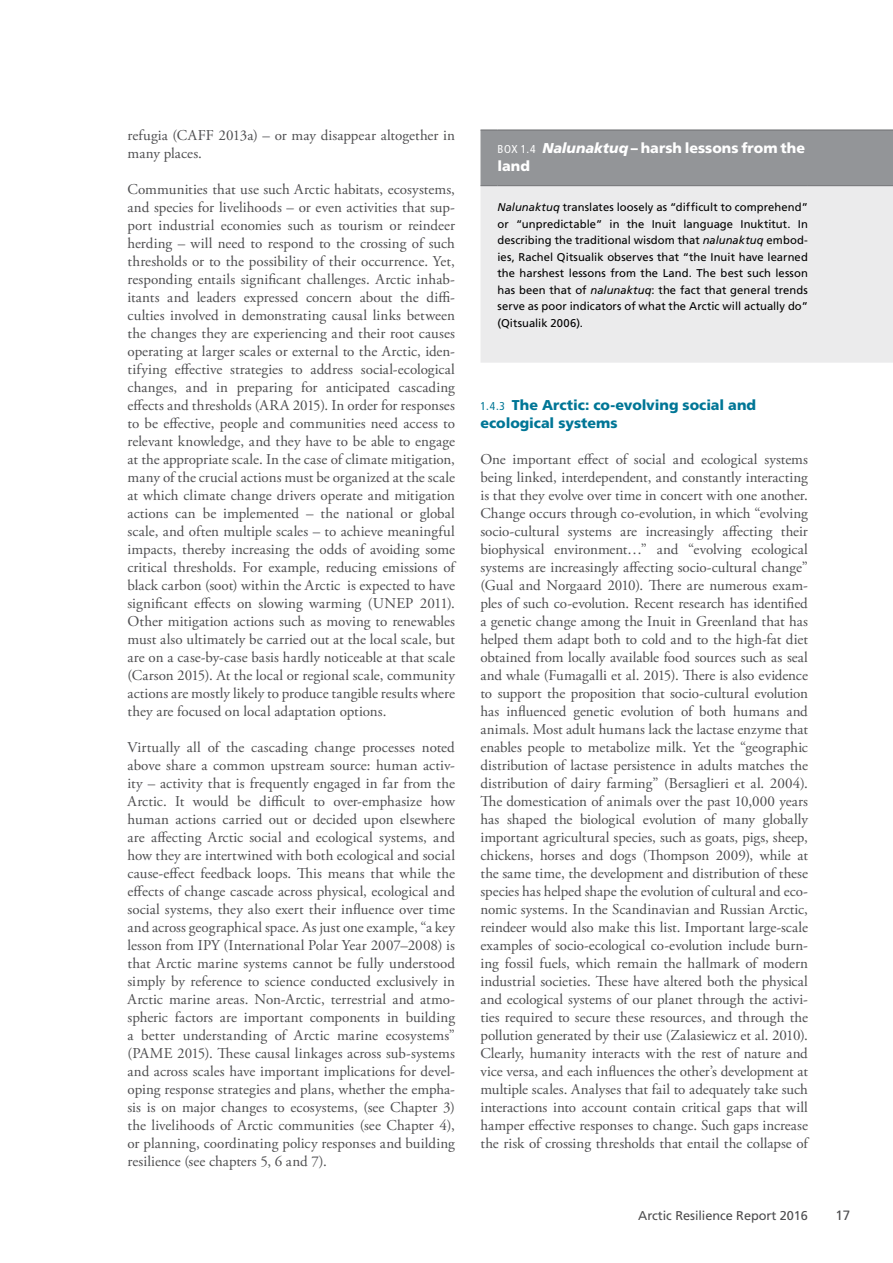
<style>
.page{position:relative;width:893px;height:1263px;background:#fff}
.page>*{position:absolute;margin:0;border:0;box-sizing:border-box;transform-origin:0 0}
.t1{font:15px/18px "Adobe Garamond Pro";color:#4d4d4f;text-align:justify}
.t2{font:900 14.25px/18px "Frutiger LT Pro";letter-spacing:-.005em;color:#007696}
.t3{font:900 14.25px/18px "Frutiger LT Pro";color:#fff}
.t4{font:13.5px "Frutiger LT Pro";color:#4d4d4f}
.t5{font:12.75px "Frutiger LT Pro";letter-spacing:-.005em;color:#4d4d4f}
.t6{font:11.25px/16.5px "Frutiger LT Pro";letter-spacing:.005em;color:#000;text-align:justify}
.s1{font-weight:400;font-stretch:condensed;font-size:11.4px}
.s2{font-style:italic}
</style>
<div class="page">
<div style="left:480px;top:186px;width:413px;height:177px;background:#ebebec"></div>
<div style="left:480px;top:130px;width:413px;height:56px;background:#939598"></div>
<hr style="left:497px;top:185px;width:311px;height:1px;background:#6d6e71">
<hr style="left:808px;top:185px;width:85px;height:1px;background:#6d6e71">
<p class="t1" style="left:128px;top:126px;width:329px">refugia (CAFF 2013a) – or may disappear altogether in many places.</p>
<p class="t1" style="left:128px;top:180px;width:329px">Communities that use such Arctic habitats, ecosystems, and species for livelihoods – or even activities that sup&shy;port industrial economies such as tourism or reindeer herding – will need to respond to the crossing of such thresholds or to the possibility of their occurrence. Yet, responding entails significant challenges. Arctic inhab&shy;itants and leaders expressed concern about the diffi&shy;culties involved in demonstrating causal links between the changes they are experiencing and their root causes operating at larger scales or external to the Arctic, iden&shy;tifying effective strategies to address social-ecological changes, and in preparing for anticipated cascading effects and thresholds (ARA 2015). In order for responses to be effective, people and communities need access to relevant knowledge, and they have to be able to engage at the appropriate scale. In the case of climate mitigation, many of the crucial actions must be organized at the scale at which climate change drivers operate and mitigation actions can be implemented – the national or global scale, and often multiple scales – to achieve meaningful impacts, thereby increasing the odds of avoiding some critical thresholds. For example, reducing emissions of black carbon (soot) within the Arctic is expected to have significant effects on slowing warming (UNEP 2011).<br>Other mitigation actions such as moving to renewables must also ultimately be carried out at the local scale, but are on a case-by-case basis hardly noticeable at that scale (Carson 2015). At the local or regional scale, community actions are mostly likely to produce tangible results where they are focused on local adaptation options.</p>
<p class="t1" style="left:128px;top:738px;width:329px">Virtually all of the cascading change processes noted above share a common upstream source: human activ&shy;ity – activity that is frequently engaged in far from the Arctic. It would be difficult to over-emphasize how human actions carried out or decided upon elsewhere are affecting Arctic social and ecological systems, and how they are intertwined with both ecological and social cause-effect feedback loops. This means that while the effects of change cascade across physical, ecological and social systems, they also exert their influence over time and across geographical space. As just one example, “a key lesson from IPY (International Polar Year 2007–2008) is that Arctic marine systems cannot be fully understood simply by reference to science conducted exclusively in Arctic marine areas. Non-Arctic, terrestrial and atmo&shy;spheric factors are important components in building a better understanding of Arctic marine ecosystems” (PAME 2015). These causal linkages across sub-systems and across scales have important implications for devel&shy;oping response strategies and plans, whether the empha&shy;sis is on major changes to ecosystems, (see Chapter 3) the livelihoods of Arctic communities (see Chapter 4), or planning, coordinating policy responses and building resilience (see chapters 5, 6 and 7).</p>
<p class="t3" style="left:497px;top:139px;width:309px"><span class="s1">BOX 1.4</span> <span class="s2">Nalunaktuq</span> – harsh lessons from the land</p>
<p class="t6" style="left:497px;top:199px;width:312px"><span class="s2">Nalunaktuq</span> translates loosely as “difficult to comprehend” or “unpredictable” in the Inuit language Inuktitut. In describing the traditional wisdom that <span class="s2">nalunaktuq</span> embod&shy;ies, Rachel Qitsualik observes that “the Inuit have learned the harshest lessons from the Land. The best such lesson has been that of <span class="s2">nalunaktuq</span>: the fact that general trends serve as poor indicators of what the Arctic will actually do” (Qitsualik 2006).</p>
<p class="t2" style="left:480px;top:395px;width:277px"><span class="s1">1.4.3</span> The Arctic: co-evolving social and ecological systems</p>
<p class="t1" style="left:480px;top:450px;width:329px">One important effect of social and ecological systems being linked, interdependent, and constantly interacting is that they evolve over time in concert with one another.<br>Change occurs through co-evolution, in which “evolving socio-cultural systems are increasingly affecting their biophysical environment…” and “evolving ecological systems are increasingly affecting socio-cultural change” (Gual and Norgaard 2010). There are numerous exam&shy;ples of such co-evolution. Recent research has identified a genetic change among the Inuit in Greenland that has helped them adapt both to cold and to the high-fat diet obtained from locally available food sources such as seal and whale (Fumagalli et al. 2015). There is also evidence to support the proposition that socio-cultural evolution has influenced genetic evolution of both humans and animals. Most adult humans lack the lactase enzyme that enables people to metabolize milk. Yet the “geographic distribution of lactase persistence in adults matches the distribution of dairy farming” (Bersaglieri et al. 2004).<br>The domestication of animals over the past 10,000 years has shaped the biological evolution of many globally important agricultural species, such as goats, pigs, sheep, chickens, horses and dogs (Thompson 2009), while at the same time, the development and distribution of these species has helped shape the evolution of cultural and eco&shy;nomic systems. In the Scandinavian and Russian Arctic, reindeer would also make this list. Important large-scale examples of socio-ecological co-evolution include burn&shy;ing fossil fuels, which remain the hallmark of modern industrial societies. These have altered both the physical and ecological systems of our planet through the activi&shy;ties required to secure these resources, and through the pollution generated by their use (Zalasiewicz et al. 2010).<br>Clearly, humanity interacts with the rest of nature and vice versa, and each influences the other’s development at multiple scales. Analyses that fail to adequately take such interactions into account contain critical gaps that will hamper effective responses to change. Such gaps increase the risk of crossing thresholds that entail the collapse of</p>
<p class="t5" style="left:638px;top:1208px;width:171px">Arctic Resilience Report 2016</p>
<p class="t4" style="left:835px;top:1208px;width:17px">17</p>
</div>
